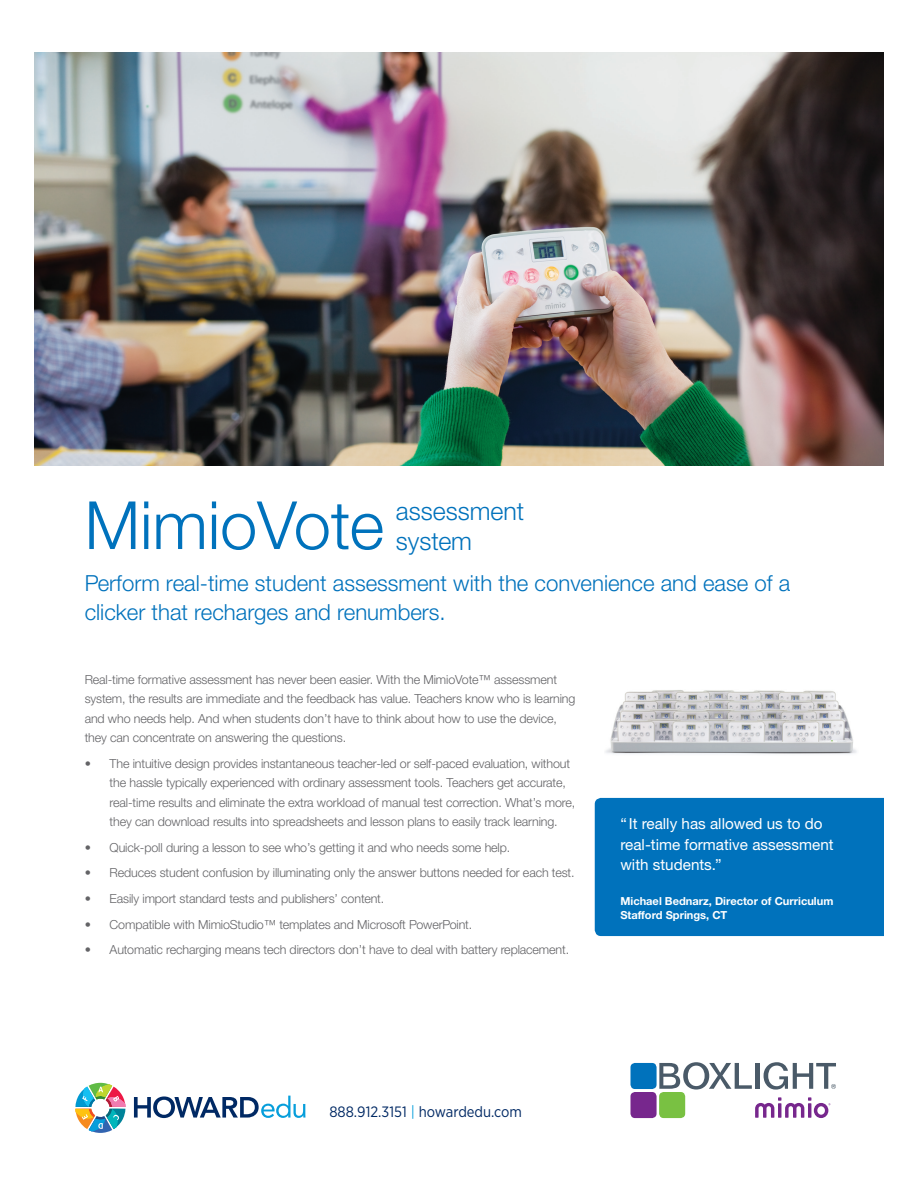
<style>
.page{position:relative;width:918px;height:1188px;background:#fff}
.page>*{position:absolute;margin:0;border:0;box-sizing:border-box;transform-origin:0 0}
.t1{font:300 66.6px "Helvetica Neue LTW1 G";color:#0072bc}
.t2{font:300 24.9px/30px "Helvetica Neue LTW1 G";color:#0072bc}
.t3{font:300 22.2px/29.1px "Helvetica Neue LTW1 G";color:#0072bc}
.t4{font:15.3px/20.9px "Helvetica Neue LTW1 G";color:#fff}
.t5{font:15px "Gotham Narrow";color:#002964}
.t6{font:300 12.45px/19.4px "Helvetica Neue LTW1 G";letter-spacing:-.01em;color:#636366}
.t7{font:700 11.1px/13.8px "Helvetica Neue LTW1 G";color:#fff}
.s1{color:#069edb}
</style>
<div class="page">
<img style="left:35px;top:53px;width:848px;height:413px">
<svg style="left:659px;top:1062px;width:93px;height:28px"></svg>
<hr style="left:755px;top:1063px;width:4px;height:26px;background:#4a5a68">
<svg style="left:764px;top:1062px;width:72px;height:28px"></svg>
<div style="left:630px;top:1063px;width:27px;height:26px;background:#0072bc;border-radius:5px"></div>
<div style="left:630px;top:1092px;width:27px;height:26px;background:#77278d;border-radius:5px"></div>
<div style="left:659px;top:1092px;width:26px;height:26px;background:#79c142;border-radius:5px"></div>
<svg style="left:755px;top:1097px;width:75px;height:21px"></svg>
<div style="left:595px;top:798px;width:288px;height:138px;background:#0072bc"></div>
<img style="left:605px;top:690px;width:252px;height:64px">
<svg style="left:134px;top:1096px;width:171px;height:22px"></svg>
<svg style="left:75px;top:1083px;width:50px;height:50px"></svg>
<h1 class="t1" style="left:85px;top:485px;width:301px">MimioVote</h1>
<h3 class="t3" style="left:85px;top:568px;width:707px">Perform real-time student assessment with the convenience and ease of a clicker that recharges and renumbers.</h3>
<h2 class="t2" style="left:396px;top:496px;width:130px">assessment system</h2>
<p class="t6" style="left:85px;top:670px;width:492px">Real-time formative assessment has never been easier. With the MimioVote™ assessment system, the results are immediate and the feedback has value. Teachers know who is learning and who needs help. And when students don’t have to think about how to use the device, they can concentrate on answering the questions.</p>
<p class="t6" style="left:110px;top:754px;width:467px;text-indent:-25px">• The intuitive design provides instantaneous teacher-led or self-paced evaluation, without the hassle typically experienced with ordinary assessment tools. Teachers get accurate, real-time results and eliminate the extra workload of manual test correction. What’s more, they can download results into spreadsheets and lesson plans to easily track learning.</p>
<p class="t6" style="left:85px;top:837px;width:427px">• Quick-poll during a lesson to see who’s getting it and who needs some help.</p>
<p class="t6" style="left:85px;top:863px;width:491px">• Reduces student confusion by illuminating only the answer buttons needed for each test.</p>
<p class="t6" style="left:85px;top:889px;width:301px">• Easily import standard tests and publishers’ content.</p>
<p class="t6" style="left:85px;top:914px;width:389px">• Compatible with MimioStudio™ templates and Microsoft PowerPoint.</p>
<p class="t6" style="left:85px;top:940px;width:486px">• Automatic recharging means tech directors don’t have to deal with battery replacement.</p>
<p class="t4" style="left:620px;top:813px;width:215px">“ It really has allowed us to do real-time formative assessment with students.”</p>
<p class="t7" style="left:620px;top:894px;width:215px">Michael Bednarz, Director of Curriculum<br>Stafford Springs, CT</p>
<p class="t5" style="left:329px;top:1102px;width:194px">888.912.3151 <span class="s1">|</span> howardedu.com</p>
</div>
